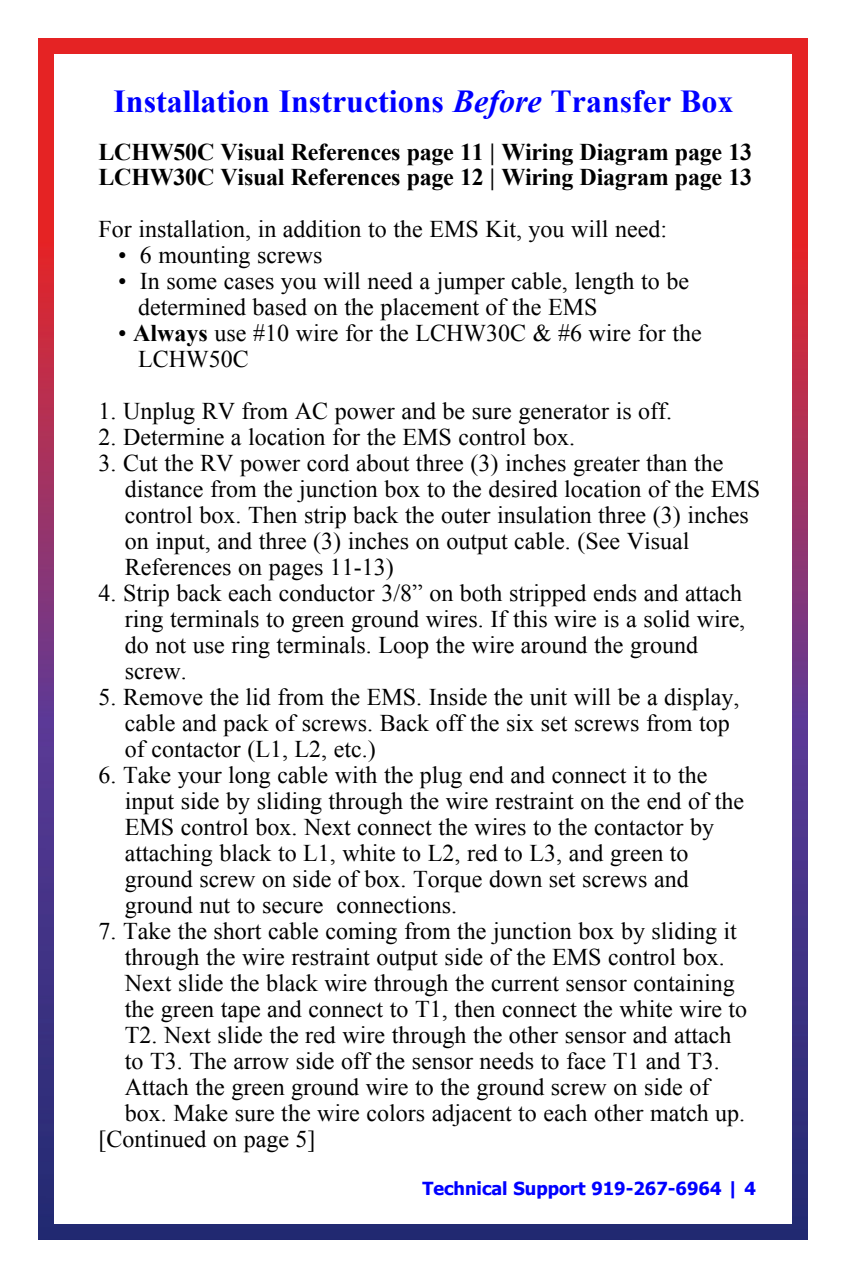
<style>
.page{position:relative;width:846px;height:1278px;background:#fff}
.page>*{position:absolute;margin:0;border:0;box-sizing:border-box;transform-origin:0 0}
.t1{font:700 32px "Times New Roman";color:#00f}
.t2{font:24px/26px "Times New Roman";color:#000}
.t3{font:700 24px/26px "Times New Roman";letter-spacing:-.01em;color:#000}
.t4{font:700 18px "Tahoma";color:#00f}
.s1{font-style:italic}
.s2{font-weight:700}
</style>
<div class="page">
<img style="left:39px;top:39px;width:769px;height:1201px">
<div style="left:54px;top:54px;width:738px;height:1170px;background:#fff"></div>
<h1 class="t1" style="left:113px;top:79px;width:622px">Installation Instructions <span class="s1">Before</span> Transfer Box</h1>
<p class="t3" style="left:98px;top:138px;width:655px">LCHW50C Visual References page 11 | Wiring Diagram page 13<br>LCHW30C Visual References page 12 | Wiring Diagram page 13</p>
<p class="t2" style="left:98px;top:216px;width:570px">For installation, in addition to the EMS Kit, you will need:</p>
<p class="t2" style="left:118px;top:242px;width:206px">• 6 mounting screws</p>
<p class="t2" style="left:138px;top:268px;width:552px;text-indent:-20px">• In some cases you will need a jumper cable, length to be determined based on the placement of the EMS</p>
<p class="t2" style="left:138px;top:320px;width:565px;text-indent:-20px">• <span class="s2">Always</span> use #10 wire for the LCHW30C &amp; #6 wire for the<br>LCHW50C</p>
<p class="t2" style="left:98px;top:398px;width:575px">1. Unplug RV from AC power and be sure generator is off.</p>
<p class="t2" style="left:98px;top:424px;width:478px">2. Determine a location for the EMS control box.</p>
<p class="t2" style="left:125px;top:450px;width:637px;text-indent:-26px">3. Cut the RV power cord about three (3) inches greater than the distance from the junction box to the desired location of the EMS control box. Then strip back the outer insulation three (3) inches on input, and three (3) inches on output cable. (See Visual References on pages 11-13)</p>
<p class="t2" style="left:125px;top:580px;width:622px;text-indent:-26px">4. Strip back each conductor 3/8” on both stripped ends and attach ring terminals to green ground wires. If this wire is a solid wire, do not use ring terminals. Loop the wire around the ground screw.</p>
<p class="t2" style="left:125px;top:684px;width:616px;text-indent:-26px">5. Remove the lid from the EMS. Inside the unit will be a display, cable and pack of screws. Back off the six set screws from top of contactor (L1, L2, etc.)</p>
<p class="t2" style="left:125px;top:762px;width:621px;text-indent:-26px">6. Take your long cable with the plug end and connect it to the input side by sliding through the wire restraint on the end of the EMS control box. Next connect the wires to the contactor by attaching black to L1, white to L2, red to L3, and green to ground screw on side of box. Torque down set screws and ground nut to secure connections.</p>
<p class="t2" style="left:98px;top:918px;width:640px">7. Take the short cable coming from the junction box by sliding it</p>
<p class="t2" style="left:125px;top:944px;width:601px">through the wire restraint output side of the EMS control box.</p>
<p class="t2" style="left:125px;top:970px;width:611px">Next slide the black wire through the current sensor containing</p>
<p class="t2" style="left:125px;top:996px;width:624px">the green tape and connect to T1, then connect the white wire to</p>
<p class="t2" style="left:125px;top:1022px;width:608px">T2. Next slide the red wire through the other sensor and attach</p>
<p class="t2" style="left:125px;top:1048px;width:596px">to T3. The arrow side off the sensor needs to face T1 and T3.</p>
<p class="t2" style="left:125px;top:1074px;width:586px">Attach the green ground wire to the ground screw on side of</p>
<p class="t2" style="left:125px;top:1100px;width:622px">box. Make sure the wire colors adjacent to each other match up.</p>
<p class="t2" style="left:98px;top:1126px;width:219px">[Continued on page 5]</p>
<p class="t4" style="left:422px;top:1175px;width:335px">Technical Support 919-267-6964 | 4</p>
</div>
